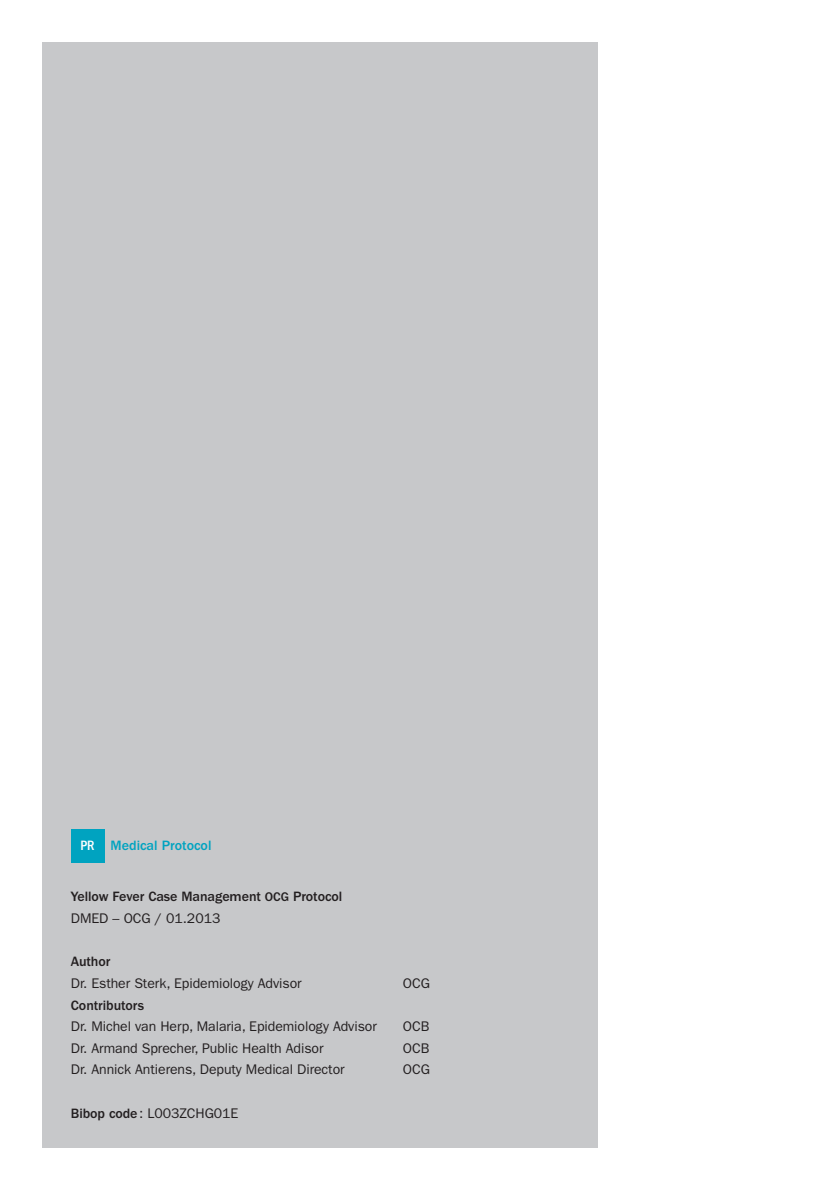
<style>
.page{position:relative;width:840px;height:1191px;background:#fff}
.page>*{position:absolute;margin:0;border:0;box-sizing:border-box;transform-origin:0 0}
._6__Texte_courant{font:14px "ITC Franklin Gothic Std";letter-spacing:-.005em;color:#231f20}
._6__Texte_courant-2{font:500 14px "ITC Franklin Gothic Std";letter-spacing:-.005em;color:#231f20}
.t1{font:500 14px "ITC Franklin Gothic Std";color:#00a3c0}
.t2{font:500 condensed 14px "ITC Franklin Gothic Std";color:#fff}
.s1{font-size:13px}
.s2{font-weight:500}
</style>
<div class="page">
<div style="left:43px;top:43px;width:554px;height:1105px;background:#c7c8ca"></div>
<div style="left:71px;top:829px;width:33px;height:33px;background:#00a3c0"></div>
<p class="t2" style="left:80px;top:838px;width:16px">PR</p>
<p class="t1" style="left:110px;top:838px;width:102px">Medical Protocol</p>
<p class="_6__Texte_courant-2" style="left:71px;top:889px;width:273px">Yellow Fever Case Management <span class="s1">OCG</span> Protocol</p>
<p class="_6__Texte_courant" style="left:71px;top:910px;width:151px">DMED – OCG / 01.2013</p>
<p class="_6__Texte_courant-2" style="left:71px;top:953px;width:41px">Author</p>
<p class="_6__Texte_courant" style="left:71px;top:975px;width:232px">Dr. Esther Sterk, Epidemiology Advisor</p>
<p class="_6__Texte_courant" style="left:403px;top:975px;width:29px">OCG</p>
<p class="_6__Texte_courant-2" style="left:71px;top:997px;width:75px">Contributors</p>
<p class="_6__Texte_courant" style="left:71px;top:1018px;width:307px">Dr. Michel van Herp, Malaria, Epidemiology Advisor</p>
<p class="_6__Texte_courant" style="left:403px;top:1018px;width:28px">OCB</p>
<p class="_6__Texte_courant" style="left:71px;top:1040px;width:254px">Dr. Armand Sprecher, Public Health Adisor</p>
<p class="_6__Texte_courant" style="left:403px;top:1040px;width:28px">OCB</p>
<p class="_6__Texte_courant" style="left:71px;top:1061px;width:275px">Dr. Annick Antierens, Deputy Medical Director</p>
<p class="_6__Texte_courant" style="left:403px;top:1061px;width:29px">OCG</p>
<p class="_6__Texte_courant" style="left:71px;top:1104px;width:169px"><span class="s2">Bibop code</span>: L003ZCHG01E</p>
</div>
